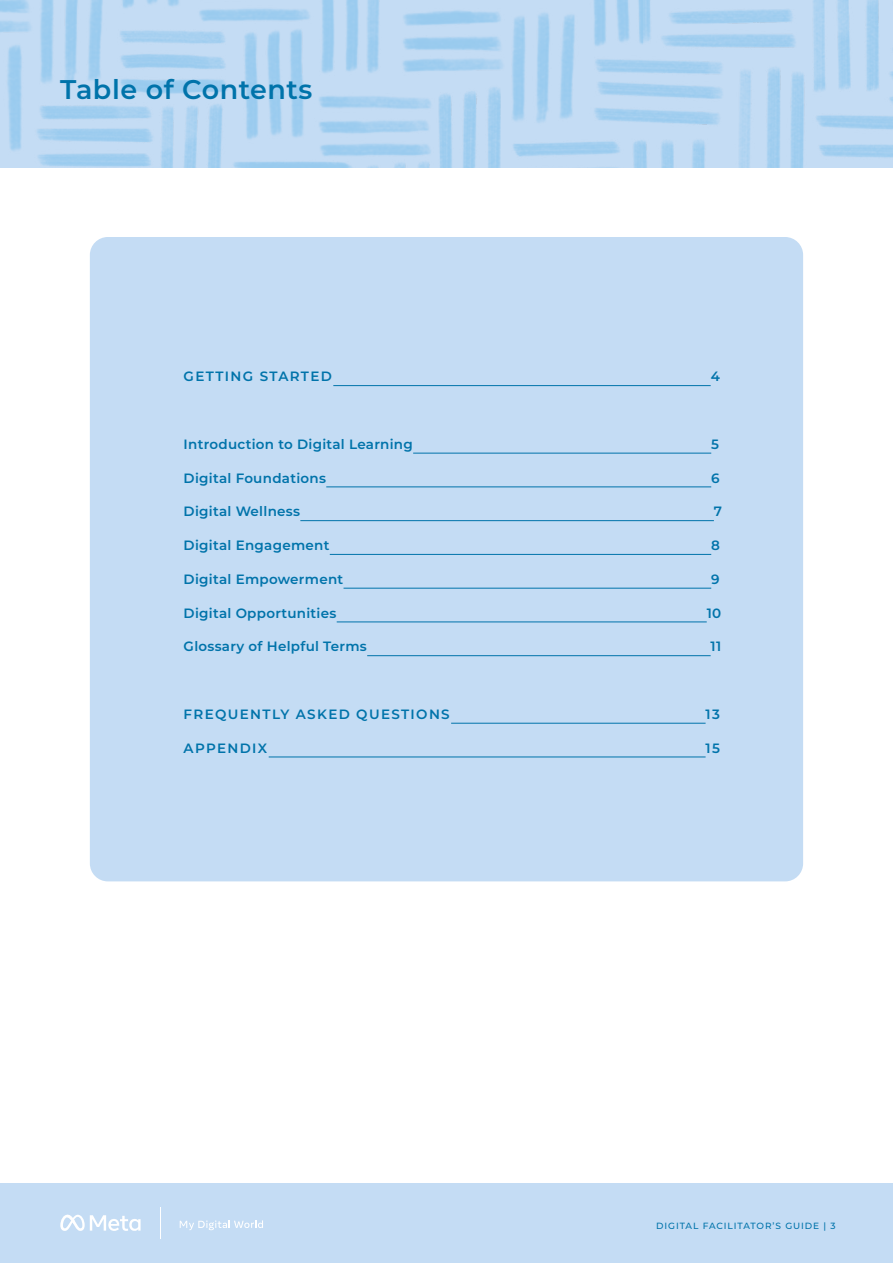
<style>
.page{position:relative;width:893px;height:1263px;background:#fff}
.page>*{position:absolute;margin:0;border:0;box-sizing:border-box;transform-origin:0 0}
.t1{font:600 27px "Montserrat";letter-spacing:.02em;color:#0073aa}
.t2{font:600 13.5px "Montserrat";letter-spacing:.02em;color:#0073aa}
.t3{font:600 13.5px "Montserrat";letter-spacing:.1em;color:#0073aa}
.t4{font:500 9px "Montserrat";letter-spacing:.1em;color:#0073aa}
</style>
<div class="page">
<div style="left:0;top:1183px;width:893px;height:80px;background:#c4dcf4"></div>
<svg style="left:180px;top:1220px;width:83px;height:10px"></svg>
<hr style="left:160px;top:1207px;width:1px;height:31px;background:#fff">
<svg style="left:60px;top:1215px;width:81px;height:16px"></svg>
<img style="left:0;top:0;width:893px;height:167px">
<div style="left:90px;top:237px;width:713px;height:644px;background:#c4dcf4;border-radius:18px"></div>
<hr style="left:333px;top:385px;width:378px;height:1px;background:#0073aa">
<hr style="left:413px;top:453px;width:298px;height:1px;background:#0073aa">
<hr style="left:326px;top:486px;width:385px;height:1px;background:#0073aa">
<hr style="left:300px;top:520px;width:414px;height:1px;background:#0073aa">
<hr style="left:330px;top:554px;width:381px;height:1px;background:#0073aa">
<hr style="left:344px;top:588px;width:367px;height:1px;background:#0073aa">
<hr style="left:337px;top:622px;width:370px;height:1px;background:#0073aa">
<hr style="left:367px;top:655px;width:344px;height:1px;background:#0073aa">
<hr style="left:451px;top:723px;width:255px;height:1px;background:#0073aa">
<hr style="left:269px;top:757px;width:437px;height:1px;background:#0073aa">
<h1 class="t1" style="left:60px;top:71px;width:254px">Table of Contents</h1>
<p class="t3" style="left:184px;top:367px;width:150px">GETTING STARTED</p>
<p class="t2" style="left:711px;top:367px;width:11px">4</p>
<p class="t2" style="left:184px;top:434px;width:231px">Introduction to Digital Learning</p>
<p class="t2" style="left:711px;top:434px;width:9px">5</p>
<p class="t2" style="left:184px;top:468px;width:144px">Digital Foundations</p>
<p class="t2" style="left:711px;top:468px;width:10px">6</p>
<p class="t2" style="left:184px;top:502px;width:118px">Digital Wellness</p>
<p class="t2" style="left:714px;top:502px;width:10px">7</p>
<p class="t2" style="left:184px;top:536px;width:147px">Digital Engagement</p>
<p class="t2" style="left:711px;top:536px;width:10px">8</p>
<p class="t2" style="left:184px;top:569px;width:161px">Digital Empowerment</p>
<p class="t2" style="left:711px;top:569px;width:10px">9</p>
<p class="t2" style="left:184px;top:603px;width:154px">Digital Opportunities</p>
<p class="t2" style="left:707px;top:603px;width:16px">10</p>
<p class="t2" style="left:184px;top:637px;width:185px">Glossary of Helpful Terms</p>
<p class="t2" style="left:711px;top:637px;width:12px">11</p>
<p class="t3" style="left:184px;top:704px;width:268px">FREQUENTLY ASKED QUESTIONS</p>
<p class="t2" style="left:706px;top:704px;width:16px">13</p>
<p class="t3" style="left:184px;top:738px;width:85px">APPENDIX</p>
<p class="t2" style="left:706px;top:738px;width:16px">15</p>
<p class="t4" style="left:656px;top:1220px;width:181px">DIGITAL FACILITATOR’S GUIDE | 3</p>
</div>
